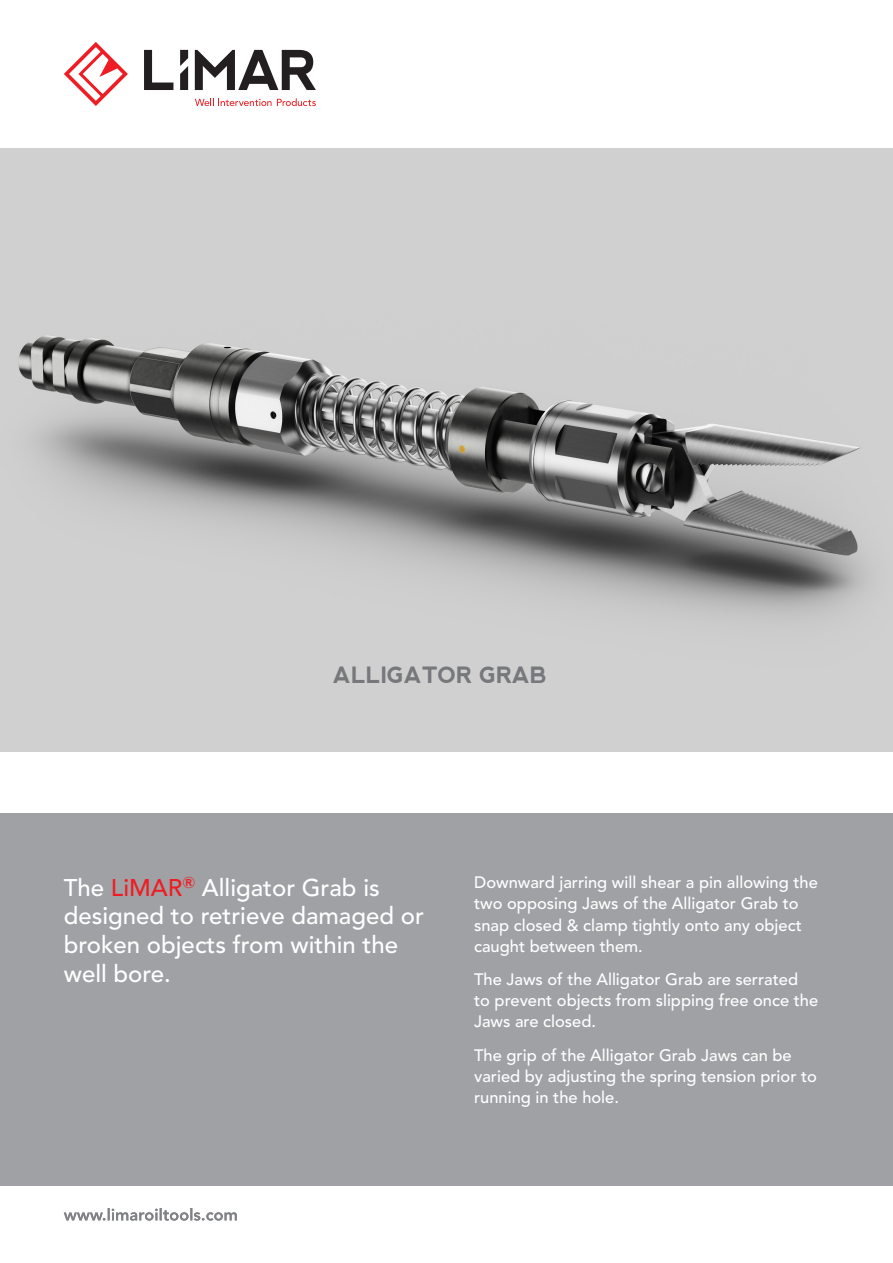
<style>
.page{position:relative;width:893px;height:1263px;background:#fff}
.page>*{position:absolute;margin:0;border:0;box-sizing:border-box;transform-origin:0 0}
.t1{font:500 24px/28.8px "Avenir LT Std";color:#fff}
.t2{font:700 22.5px "nevis";color:#76787b}
.t3{font:500 16.5px/21px "Avenir LT Std";color:#fff}
.s1{color:#ee1d23}
</style>
<div class="page">
<svg style="left:64px;top:1208px;width:173px;height:12px"></svg>
<div style="left:0;top:813px;width:893px;height:373px;background:#a0a1a5"></div>
<img style="left:0;top:149px;width:893px;height:602px">
<svg style="left:144px;top:50px;width:29px;height:40px"></svg>
<svg style="left:195px;top:50px;width:121px;height:40px"></svg>
<svg style="left:64px;top:42px;width:64px;height:64px"></svg>
<svg style="left:180px;top:50px;width:8px;height:40px"></svg>
<svg style="left:195px;top:98px;width:121px;height:8px"></svg>
<p class="t2" style="left:333px;top:662px;width:216px">ALLIGATOR GRAB</p>
<p class="t1" style="left:64px;top:873px;width:362px">The <span class="s1">LiMAR</span><sup>®</sup> Alligator Grab is designed to retrieve damaged or broken objects from within the well bore.</p>
<p class="t3" style="left:474px;top:873px;width:345px">Downward jarring will shear a pin allowing the two opposing Jaws of the Alligator Grab to snap closed &amp; clamp tightly onto any object caught between them.</p>
<p class="t3" style="left:474px;top:969px;width:346px">The Jaws of the Alligator Grab are serrated<br>to prevent objects from slipping free once the<br>Jaws are closed.</p>
<p class="t3" style="left:474px;top:1045px;width:344px">The grip of the Alligator Grab Jaws can be varied by adjusting the spring tension prior to running in the hole.</p>
</div>
